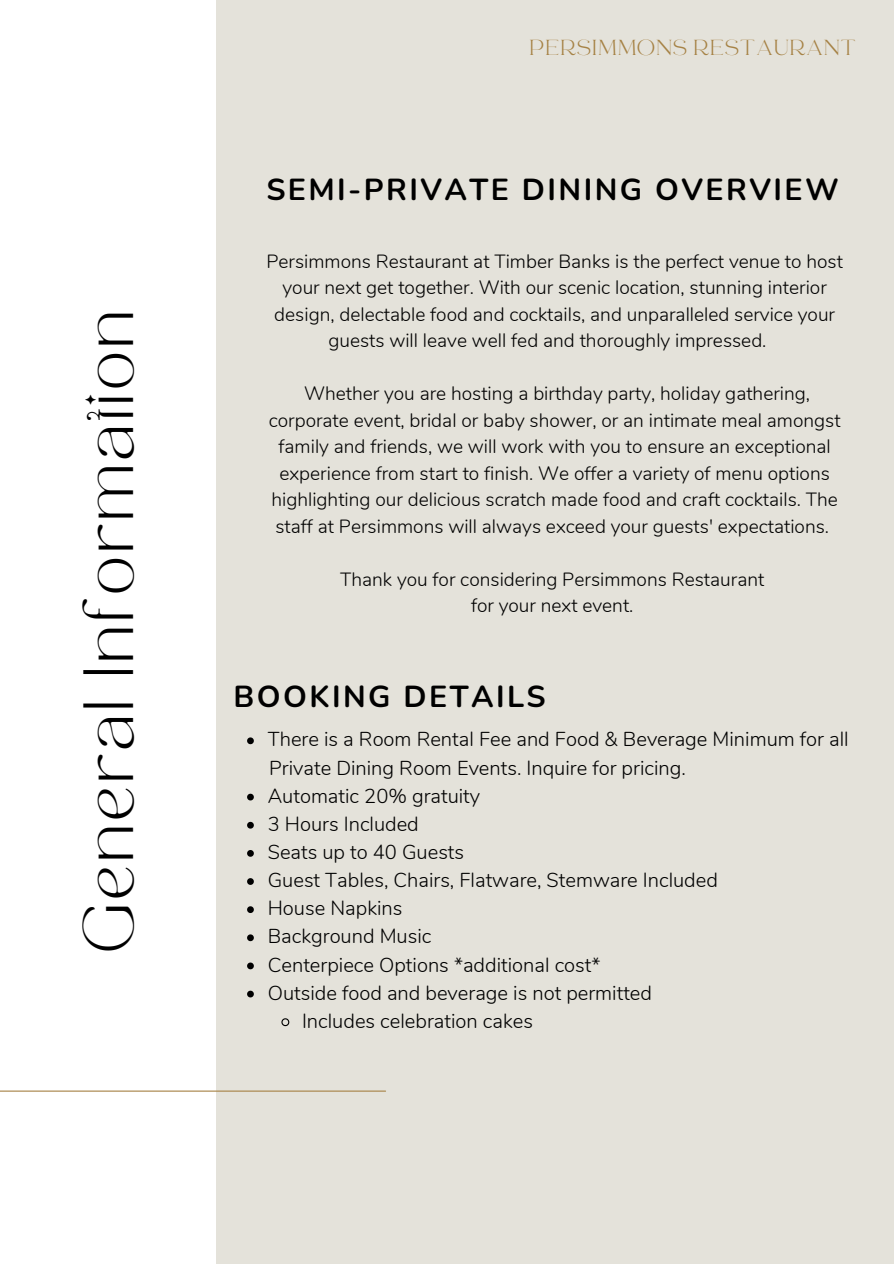
<style>
.page{position:relative;width:894px;height:1264px;background:#fff}
.page>*{position:absolute;margin:0;border:0;box-sizing:border-box;transform-origin:0 0}
.t1{font:49.65px "TAN MONCHERI Regular";letter-spacing:.07em;color:#000}
.t2{font:700 30.3px "Nunito";letter-spacing:.08em;color:#000}
.t3{font:21.6px "RTL Ansam Ansam";color:#a68245}
.t4{font:300 20.1px "Nunito";color:#000}
.t5{font:300 19.05px/26.4px "Nunito";color:#000;text-align:center}
</style>
<div class="page">
<div style="left:0;top:0;width:893px;height:1263px;background:#e4e2da"></div>
<div style="left:0;top:0;width:216px;height:1263px;background:#fff"></div>
<hr style="left:0;top:1090px;width:385px;height:1px;background:#a68245">
<svg style="left:247px;top:737px;width:7px;height:7px"></svg>
<svg style="left:247px;top:793px;width:7px;height:7px"></svg>
<svg style="left:247px;top:821px;width:7px;height:7px"></svg>
<svg style="left:247px;top:850px;width:7px;height:6px"></svg>
<svg style="left:247px;top:878px;width:7px;height:6px"></svg>
<svg style="left:247px;top:906px;width:7px;height:7px"></svg>
<svg style="left:247px;top:934px;width:7px;height:7px"></svg>
<svg style="left:247px;top:962px;width:7px;height:7px"></svg>
<svg style="left:247px;top:990px;width:7px;height:7px"></svg>
<svg style="left:281px;top:1018px;width:9px;height:8px"></svg>
<h1 class="t1" style="left:82px;top:952px;width:644px;rotate:-90deg">General Information</h1>
<h3 class="t3" style="left:530px;top:34px;width:328px">PERSIMMONS RESTAURANT</h3>
<p class="t2" style="left:266px;top:169px;width:574px">SEMI-PRIVATE DINING OVERVIEW</p>
<p class="t5" style="left:266px;top:248px;width:578px">Persimmons Restaurant at Timber Banks is the perfect venue to host</p>
<p class="t5" style="left:282px;top:275px;width:545px">your next get together. With our scenic location, stunning interior</p>
<p class="t5" style="left:274px;top:301px;width:562px">design, delectable food and cocktails, and unparalleled service your</p>
<p class="t5" style="left:328px;top:328px;width:439px">guests will leave well fed and thoroughly impressed.</p>
<p class="t5" style="left:269px;top:381px;width:573px">Whether you are hosting a birthday party, holiday gathering, corporate event, bridal or baby shower, or an intimate meal amongst family and friends, we will work with you to ensure an exceptional experience from start to finish. We offer a variety of menu options highlighting our delicious scratch made food and craft cocktails. The staff at Persimmons will always exceed your guests' expectations.</p>
<p class="t5" style="left:340px;top:566px;width:425px">Thank you for considering Persimmons Restaurant</p>
<p class="t5" style="left:471px;top:592px;width:164px">for your next event.</p>
<p class="t2" style="left:233px;top:676px;width:313px">BOOKING DETAILS</p>
<h2 class="t4" style="left:268px;top:726px;width:582px">There is a Room Rental Fee and Food &amp; Beverage Minimum for all</h2>
<p class="t4" style="left:269px;top:754px;width:418px">Private Dining Room Events. Inquire for pricing.</p>
<p class="t4" style="left:268px;top:782px;width:214px">Automatic 20% gratuity</p>
<p class="t4" style="left:268px;top:810px;width:152px">3 Hours Included</p>
<p class="t4" style="left:268px;top:838px;width:198px">Seats up to 40 Guests</p>
<h2 class="t4" style="left:268px;top:866px;width:451px">Guest Tables, Chairs, Flatware, Stemware Included</h2>
<p class="t4" style="left:268px;top:895px;width:136px">House Napkins</p>
<h4 class="t4" style="left:268px;top:923px;width:165px">Background Music</h4>
<p class="t4" style="left:268px;top:951px;width:334px">Centerpiece Options *additional cost*</p>
<p class="t4" style="left:268px;top:979px;width:385px">Outside food and beverage is not permitted</p>
<p class="t4" style="left:302px;top:1007px;width:232px">Includes celebration cakes</p>
</div>
